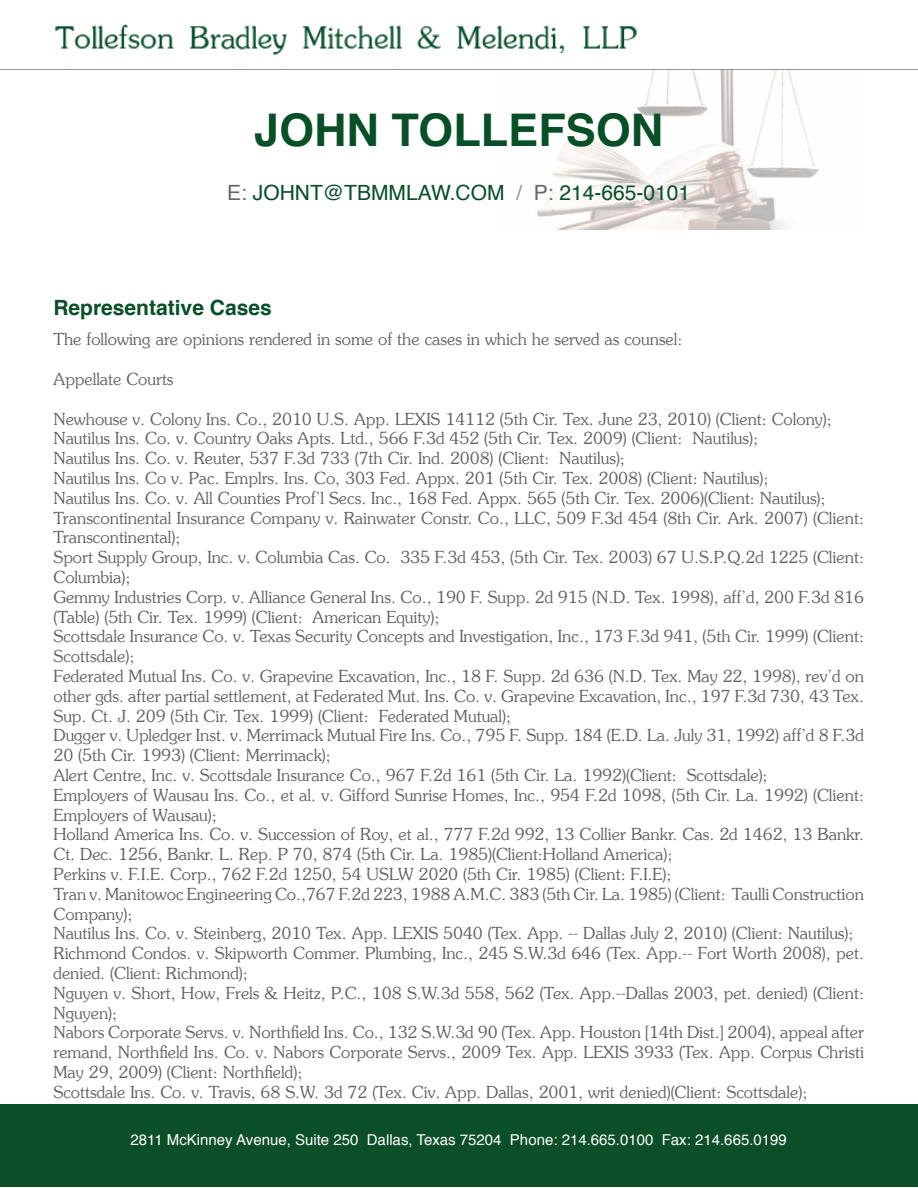
<style>
.page{position:relative;width:918px;height:1188px;background:#fff}
.page>*{position:absolute;margin:0;border:0;box-sizing:border-box;transform-origin:0 0}
.t1{font:700 45px "Helvetica";color:#064f27}
.t2{font:21px "Helvetica";color:#064f27}
.t3{font:700 21px "Helvetica";color:#064f27}
.t4{font:300 16.5px/19.8px "Souvenir Std";color:#616264}
.t5{font:15px "Helvetica";color:#fff}
.s1{color:#666}
.s2{color:#939393}
</style>
<div class="page">
<img style="left:537px;top:70px;width:282px;height:159px">
<div style="left:0;top:1105px;width:917px;height:82px;background:#0b4f28"></div>
<img style="left:55px;top:23px;width:600px;height:55px">
<hr style="left:0;top:69px;width:918px;height:1px;background:#939393">
<h1 class="t1" style="left:254px;top:93px;width:411px">JOHN TOLLEFSON</h1>
<p class="t2" style="left:227px;top:176px;width:464px"><span class="s1">E:</span> JOHNT@TBMMLAW.COM <span class="s2">/</span> <span class="s1">P:</span> 214-665-0101</p>
<p class="t3" style="left:53px;top:290px;width:220px">Representative Cases</p>
<p class="t4" style="left:53px;top:330px;width:630px">The following are opinions rendered in some of the cases in which he served as counsel:</p>
<p class="t4" style="left:53px;top:369px;width:122px">Appellate Courts</p>
<p class="t4" style="left:53px;top:409px;width:812px">Newhouse v. Colony Ins. Co., 2010 U.S. App. LEXIS 14112 (5th Cir. Tex. June 23, 2010) (Client: Colony); Nautilus Ins. Co. v. Country Oaks Apts. Ltd., 566 F.3d 452 (5th Cir. Tex. 2009) (Client: Nautilus);<br>Nautilus Ins. Co. v. Reuter, 537 F.3d 733 (7th Cir. Ind. 2008) (Client: Nautilus);<br>Nautilus Ins. Co v. Pac. Emplrs. Ins. Co, 303 Fed. Appx. 201 (5th Cir. Tex. 2008) (Client: Nautilus);<br>Nautilus Ins. Co. v. All Counties Prof’l Secs. Inc., 168 Fed. Appx. 565 (5th Cir. Tex. 2006)(Client: Nautilus); Transcontinental Insurance Company v. Rainwater Constr. Co., LLC, 509 F.3d 454 (8th Cir. Ark. 2007) (Client:<br>Transcontinental);<br>Sport Supply Group, Inc. v. Columbia Cas. Co. 335 F.3d 453, (5th Cir. Tex. 2003) 67 U.S.P.Q.2d 1225 (Client:<br>Columbia);<br>Gemmy Industries Corp. v. Alliance General Ins. Co., 190 F. Supp. 2d 915 (N.D. Tex. 1998), aff’d, 200 F.3d 816 (Table) (5th Cir. Tex. 1999) (Client: American Equity);<br>Scottsdale Insurance Co. v. Texas Security Concepts and Investigation, Inc., 173 F.3d 941, (5th Cir. 1999) (Client:<br>Scottsdale);<br>Federated Mutual Ins. Co. v. Grapevine Excavation, Inc., 18 F. Supp. 2d 636 (N.D. Tex. May 22, 1998), rev’d on other gds. after partial settlement, at Federated Mut. Ins. Co. v. Grapevine Excavation, Inc., 197 F.3d 730, 43 Tex.<br>Sup. Ct. J. 209 (5th Cir. Tex. 1999) (Client: Federated Mutual);<br>Dugger v. Upledger Inst. v. Merrimack Mutual Fire Ins. Co., 795 F. Supp. 184 (E.D. La. July 31, 1992) aff’d 8 F.3d 20 (5th Cir. 1993) (Client: Merrimack);<br>Alert Centre, Inc. v. Scottsdale Insurance Co., 967 F.2d 161 (5th Cir. La. 1992)(Client: Scottsdale);<br>Employers of Wausau Ins. Co., et al. v. Gifford Sunrise Homes, Inc., 954 F.2d 1098, (5th Cir. La. 1992) (Client:<br>Employers of Wausau);<br>Holland America Ins. Co. v. Succession of Roy, et al., 777 F.2d 992, 13 Collier Bankr. Cas. 2d 1462, 13 Bankr.<br>Ct. Dec. 1256, Bankr. L. Rep. P 70, 874 (5th Cir. La. 1985)(Client:Holland America);<br>Perkins v. F.I.E. Corp., 762 F.2d 1250, 54 USLW 2020 (5th Cir. 1985) (Client: F.I.E);<br>Tran v. Manitowoc Engineering Co.,767 F.2d 223, 1988 A.M.C. 383 (5th Cir. La. 1985) (Client: Taulli Construction Company);<br>Nautilus Ins. Co. v. Steinberg, 2010 Tex. App. LEXIS 5040 (Tex. App. -- Dallas July 2, 2010) (Client: Nautilus); Richmond Condos. v. Skipworth Commer. Plumbing, Inc., 245 S.W.3d 646 (Tex. App.-- Fort Worth 2008), pet. denied. (Client: Richmond);<br>Nguyen v. Short, How, Frels &amp; Heitz, P.C., 108 S.W.3d 558, 562 (Tex. App.--Dallas 2003, pet. denied) (Client:<br>Nguyen);<br>Nabors Corporate Servs. v. Northfield Ins. Co., 132 S.W.3d 90 (Tex. App. Houston [14th Dist.] 2004), appeal after remand, Northfield Ins. Co. v. Nabors Corporate Servs., 2009 Tex. App. LEXIS 3933 (Tex. App. Corpus Christi May 29, 2009) (Client: Northfield);<br>Scottsdale Ins. Co. v. Travis, 68 S.W. 3d 72 (Tex. Civ. App. Dallas, 2001, writ denied)(Client: Scottsdale);</p>
<p class="t5" style="left:131px;top:1128px;width:658px">2811 McKinney Avenue, Suite 250 Dallas, Texas 75204 Phone: 214.665.0100 Fax: 214.665.0199</p>
</div>
